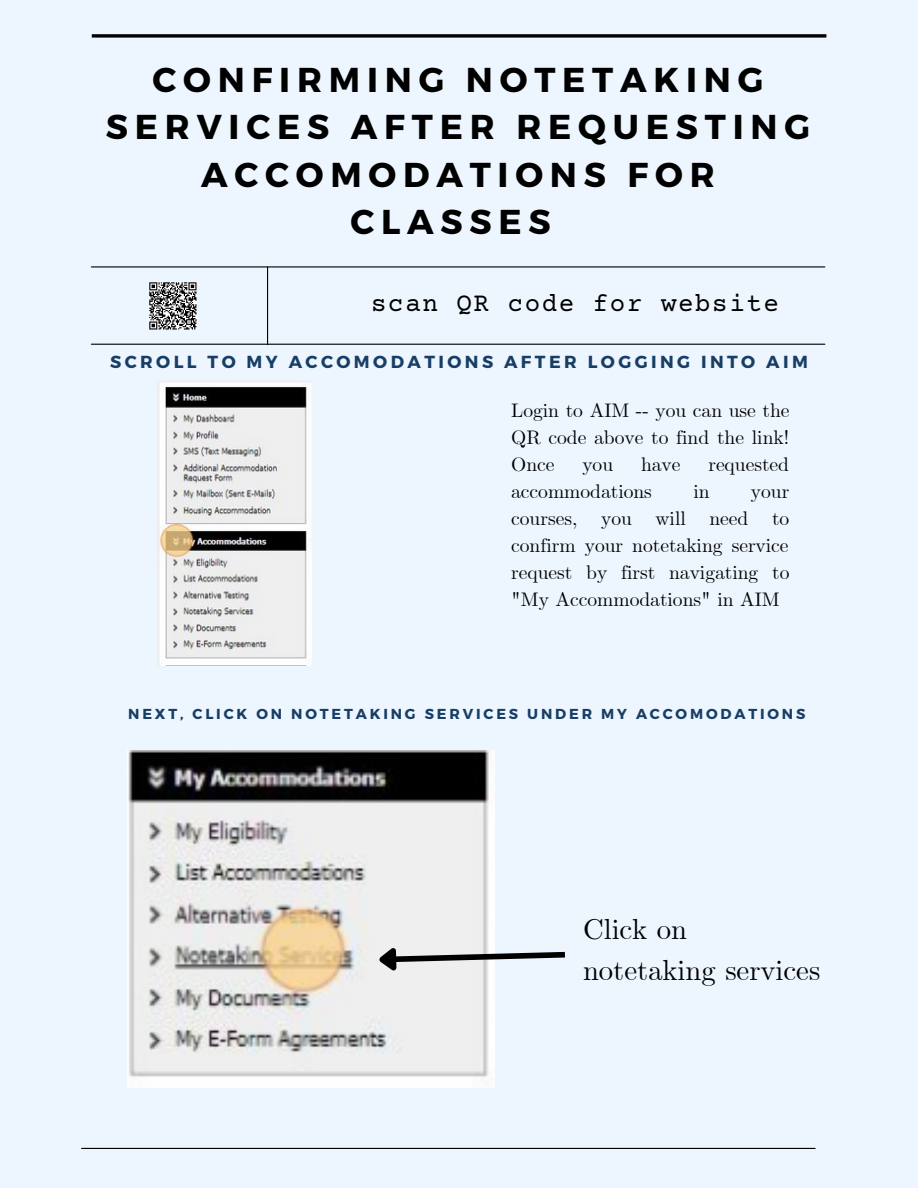
<style>
.page{position:relative;width:918px;height:1188px;background:#edf6ff}
.page>*{position:absolute;margin:0;border:0;box-sizing:border-box;transform-origin:0 0}
.t1{font:700 34.5px/47.2px "Montserrat";letter-spacing:.195em;color:#000;text-align:center}
.t2{font:28.65px/40.2px "CMU Serif";color:#000}
.t3{font:25.95px "Courier Prime";letter-spacing:.06em;color:#000}
.t4{font:19.5px/27px "CMU Serif";color:#000;text-align:justify}
.t5{font:700 17.4px "Montserrat";letter-spacing:.195em;color:#183e66}
.t6{font:700 14.4px "Montserrat";letter-spacing:.195em;color:#183e66}
</style>
<div class="page">
<hr style="left:82px;top:1148px;width:733px;height:1px;background:#000">
<svg style="left:92px;top:34px;width:734px;height:4px;background:#242627"></svg>
<hr style="left:91px;top:266px;width:734px;height:1px;background:#000">
<hr style="left:91px;top:344px;width:734px;height:1px;background:#000">
<hr style="left:267px;top:267px;width:1px;height:78px;background:#000">
<svg style="left:149px;top:282px;width:48px;height:48px;background:#7d7d7d"></svg>
<img style="left:157px;top:382px;width:154px;height:284px">
<img style="left:127px;top:750px;width:367px;height:338px">
<svg style="left:372px;top:939px;width:193px;height:37px"></svg>
<h1 class="t1" style="left:106px;top:54px;width:706px">CONFIRMING NOTETAKING<br>SERVICES AFTER REQUESTING<br>ACCOMODATIONS FOR<br>CLASSES</h1>
<h3 class="t3" style="left:371px;top:290px;width:409px">scan QR code for website</h3>
<p class="t5" style="left:110px;top:350px;width:699px">SCROLL TO MY ACCOMODATIONS AFTER LOGGING INTO AIM</p>
<p class="t4" style="left:511px;top:398px;width:280px">Login to AIM -- you can use the QR code above to find the link!<br>Once</p>
<p class="t4" style="left:582px;top:452px;width:32px">you</p>
<p class="t4" style="left:641px;top:452px;width:41px">have</p>
<p class="t4" style="left:708px;top:452px;width:82px">requested</p>
<p class="t4" style="left:511px;top:479px;width:142px">accommodations</p>
<p class="t4" style="left:693px;top:479px;width:18px">in</p>
<p class="t4" style="left:511px;top:479px;width:280px;text-indent:240px">your courses, you will need to confirm your notetaking service request by first navigating to "My Accommodations" in AIM</p>
<p class="t6" style="left:128px;top:705px;width:679px">NEXT, CLICK ON NOTETAKING SERVICES UNDER MY ACCOMODATIONS</p>
<h2 class="t2" style="left:583px;top:911px;width:239px">Click on notetaking services</h2>
</div>
